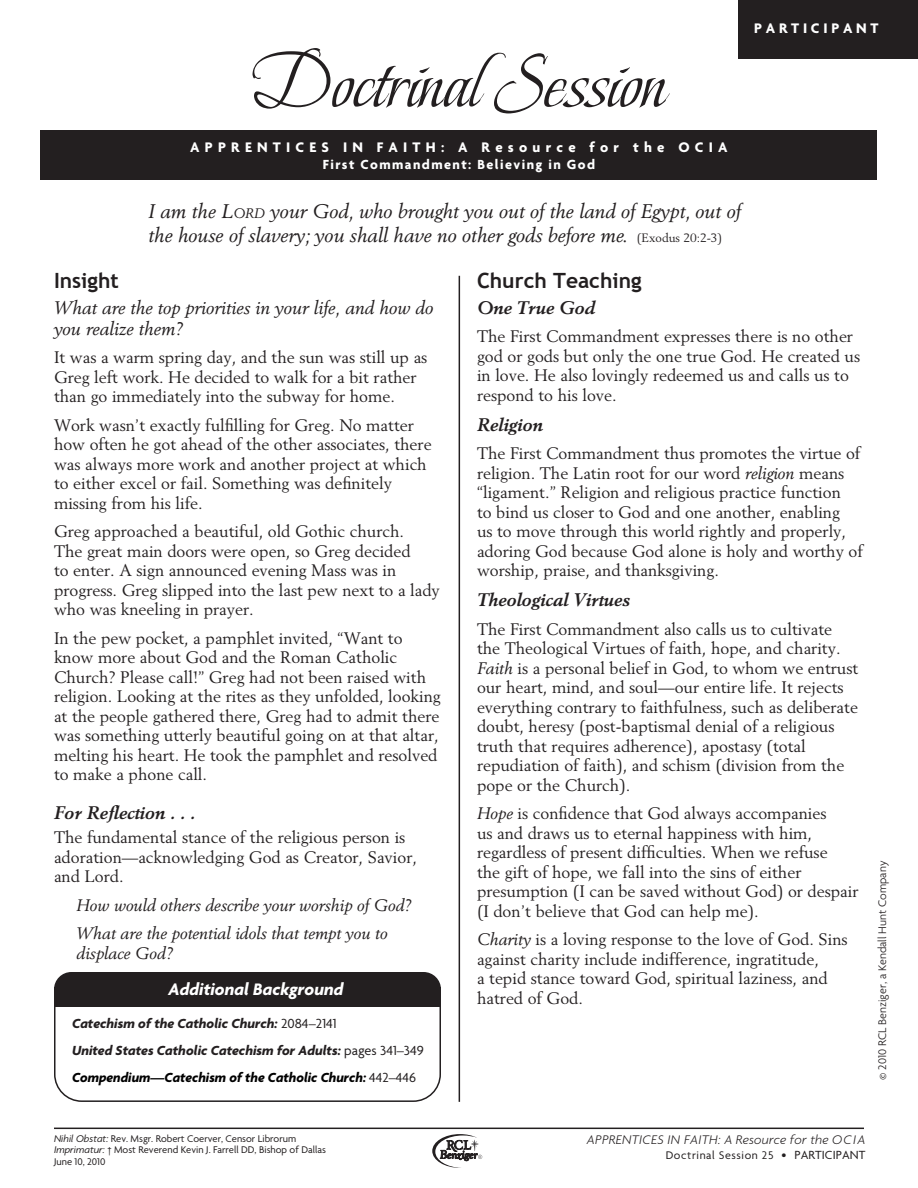
<style>
.page{position:relative;width:918px;height:1188px;background:#fff}
.page>*{position:absolute;margin:0;border:0;box-sizing:border-box;transform-origin:0 0}
.t1{font:78px "Beau Rivage";color:#231f20}
.RCIA_HeadA{font:700 21px "Trebuchet MS";color:#231f20}
.RCIA_Intro_quote{font:italic 19.5px/24px "Berling LT Std";color:#231f20}
.RCIA_headB{font:italic 18px/21px "Berling LT Std";color:#231f20}
.RCIA_text{font:italic 700 18px "Berling LT Std";color:#231f20}
.t2{font:italic 700 18px "Agenda";color:#fff}
.RCIA_headB-2{font:italic 700 18px "Berling LT Std";color:#231f20}
.RCIA_text-2{font:16.5px/19.5px "Berling LT Std";color:#231f20}
.RCIA_TextIndented{font:italic 16.5px/19.5px "Berling LT Std";color:#231f20}
.t3{font:700 15px "Agenda";letter-spacing:.35em;color:#fff}
.t4{font:700 15px "Agenda";letter-spacing:.25em;color:#fff}
.t5{font:italic 700 14.25px "Agenda";color:#231f20}
.t6{font:italic 700 14.25px "Agenda";color:#000}
.t7{font:700 14.25px "Agenda";letter-spacing:.1em;color:#fff}
.t8{font:italic 300 13.5px "Agenda";letter-spacing:.025em;color:#231f20}
.t9{font:300 12px "Agenda";color:#231f20}
.t10{font:12px "Agenda";letter-spacing:.05em;color:#231f20}
.Bottom_rule{font:10.5px/11.2px "Agenda";color:#231f20}
.s1{font-size:13.65px}
.s2{font-style:normal;font-size:12px}
.s3{font-weight:400;font-style:normal}
.s4{font-weight:400;font-style:normal;color:#231f20}
.s5{font-style:italic}
.s6{font-size:13.5px}
.s7{font-size:12.75px}
</style>
<div class="page">
<div style="left:738px;top:0;width:180px;height:58px;background:#231f20"></div>
<div style="left:40px;top:130px;width:838px;height:50px;background:#231f20"></div>
<hr style="left:459px;top:276px;width:1px;height:826px;background:#231f20">
<div style="left:54px;top:973px;width:387px;height:129px;border:2px solid #231f20;border-radius:27px"></div>
<div style="left:54px;top:972px;width:387px;height:35px;background:#231f20;border-radius:17px"></div>
<div style="left:54px;top:987px;width:387px;height:20px;background:#231f20"></div>
<svg style="left:432px;top:1134px;width:50px;height:34px"></svg>
<hr style="left:54px;top:1128px;width:810px;height:1px;background:#231f20">
<p class="t1" style="left:252px;top:20px;width:415px">Doctrinal Session</p>
<p class="t3" style="left:190px;top:139px;width:539px">APPRENTICES IN FAITH: A Resource for the OCIA</p>
<p class="t7" style="left:323px;top:157px;width:274px">First Commandment: Believing in God</p>
<p class="RCIA_Intro_quote" style="left:148px;top:199px;width:594px">I am the L<span class="s1">ord</span> your God, who brought you out of the land of Egypt, out of the house of slavery; you shall have no other gods before me. <span class="s2">(Exodus 20:2-3)</span></p>
<p class="t4" style="left:754px;top:20px;width:126px">PARTICIPANT</p>
<p class="RCIA_HeadA" style="left:54px;top:268px;width:66px">Insight</p>
<p class="RCIA_headB" style="left:54px;top:297px;width:381px">What are the top priorities in your life, and how do you realize them?</p>
<p class="RCIA_text-2" style="left:54px;top:348px;width:375px">It was a warm spring day, and the sun was still up as<br>Greg left work. He decided to walk for a bit rather than go immediately into the subway for home.</p>
<p class="RCIA_text-2" style="left:54px;top:415px;width:379px">Work wasn’t exactly fulfilling for Greg. No matter how often he got ahead of the other associates, there was always more work and another project at which to either excel or fail. Something was definitely missing from his life.</p>
<p class="RCIA_text-2" style="left:54px;top:522px;width:387px">Greg approached a beautiful, old Gothic church.<br>The great main doors were open, so Greg decided<br>to enter. A sign announced evening Mass was in progress. Greg slipped into the last pew next to a lady who was kneeling in prayer.</p>
<p class="RCIA_text-2" style="left:54px;top:628px;width:388px">In the pew pocket, a pamphlet invited, “Want to know more about God and the Roman Catholic Church? Please call!” Greg had not been raised with religion. Looking at the rites as they unfolded, looking at the people gathered there, Greg had to admit there was something utterly beautiful going on at that altar, melting his heart. He took the pamphlet and resolved to make a phone call.</p>
<p class="RCIA_headB-2" style="left:54px;top:802px;width:143px">For Reflection . . .</p>
<p class="RCIA_text-2" style="left:54px;top:828px;width:365px">The fundamental stance of the religious person is adoration—acknowledging God as Creator, Savior, and Lord.</p>
<p class="RCIA_TextIndented" style="left:76px;top:895px;width:337px">How would others describe your worship of God?</p>
<p class="RCIA_TextIndented" style="left:76px;top:924px;width:313px">What are the potential idols that tempt you to displace God?</p>
<p class="t2" style="left:169px;top:979px;width:177px">Additional Background</p>
<p class="t5" style="left:72px;top:1016px;width:266px">Catechism of the Catholic Church: <span class="s3">2084–2141</span></p>
<p class="t5" style="left:72px;top:1043px;width:354px">United States Catholic Catechism for Adults: <span class="s3">pages 341–349</span></p>
<p class="t6" style="left:72px;top:1070px;width:346px">Compendium—Catechism of the Catholic Church: <span class="s4">442–446</span></p>
<p class="RCIA_HeadA" style="left:477px;top:268px;width:166px">Church Teaching</p>
<p class="RCIA_text" style="left:477px;top:297px;width:120px">One True God</p>
<p class="RCIA_text-2" style="left:477px;top:327px;width:385px">The First Commandment expresses there is no other god or gods but only the one true God. He created us in love. He also lovingly redeemed us and calls us to respond to his love.</p>
<p class="RCIA_text" style="left:477px;top:414px;width:67px">Religion</p>
<p class="RCIA_text-2" style="left:477px;top:444px;width:387px">The First Commandment thus promotes the virtue of religion. The Latin root for our word <span class="s5">religion</span> means “ligament.” Religion and religious practice function<br>to bind us closer to God and one another, enabling<br>us to move through this world rightly and properly, adoring God because God alone is holy and worthy of worship, praise, and thanksgiving.</p>
<p class="RCIA_text" style="left:477px;top:589px;width:155px">Theological Virtues</p>
<p class="RCIA_text-2" style="left:477px;top:619px;width:383px">The First Commandment also calls us to cultivate the Theological Virtues of faith, hope, and charity.<br><span class="s5">Faith</span> is a personal belief in God, to whom we entrust our heart, mind, and soul—our entire life. It rejects everything contrary to faithfulness, such as deliberate doubt, heresy (post-baptismal denial of a religious truth that requires adherence), apostasy (total repudiation of faith), and schism (division from the pope or the Church).</p>
<p class="RCIA_text-2" style="left:477px;top:804px;width:383px"><span class="s5">Hope</span> is confidence that God always accompanies<br>us and draws us to eternal happiness with him, regardless of present difficulties. When we refuse<br>the gift of hope, we fall into the sins of either presumption (I can be saved without God) or despair (I don’t believe that God can help me).</p>
<p class="RCIA_text-2" style="left:477px;top:930px;width:372px"><span class="s5">Charity</span> is a loving response to the love of God. Sins against charity include indifference, ingratitude,<br>a tepid stance toward God, spiritual laziness, and hatred of God.</p>
<p class="t9" style="left:876px;top:1080px;width:221px;rotate:-90deg">© 2010 RCL Benziger, a Kendall Hunt Company</p>
<p class="Bottom_rule" style="left:54px;top:1134px;width:273px"><span class="s5">Nihil Obstat:</span> Rev. Msgr. Robert Coerver, Censor Librorum<br><span class="s5">Imprimatur:</span> † Most Reverend Kevin J. Farrell DD, Bishop of Dallas<br>June 10, 2010</p>
<p class="t8" style="left:587px;top:1132px;width:280px">APPRENTICES IN FAITH: A Resource for the OCIA</p>
<p class="t10" style="left:666px;top:1149px;width:201px">Doctrinal Session 25 <span class="s6">•</span> <span class="s7">PARTICIPANT</span></p>
</div>
